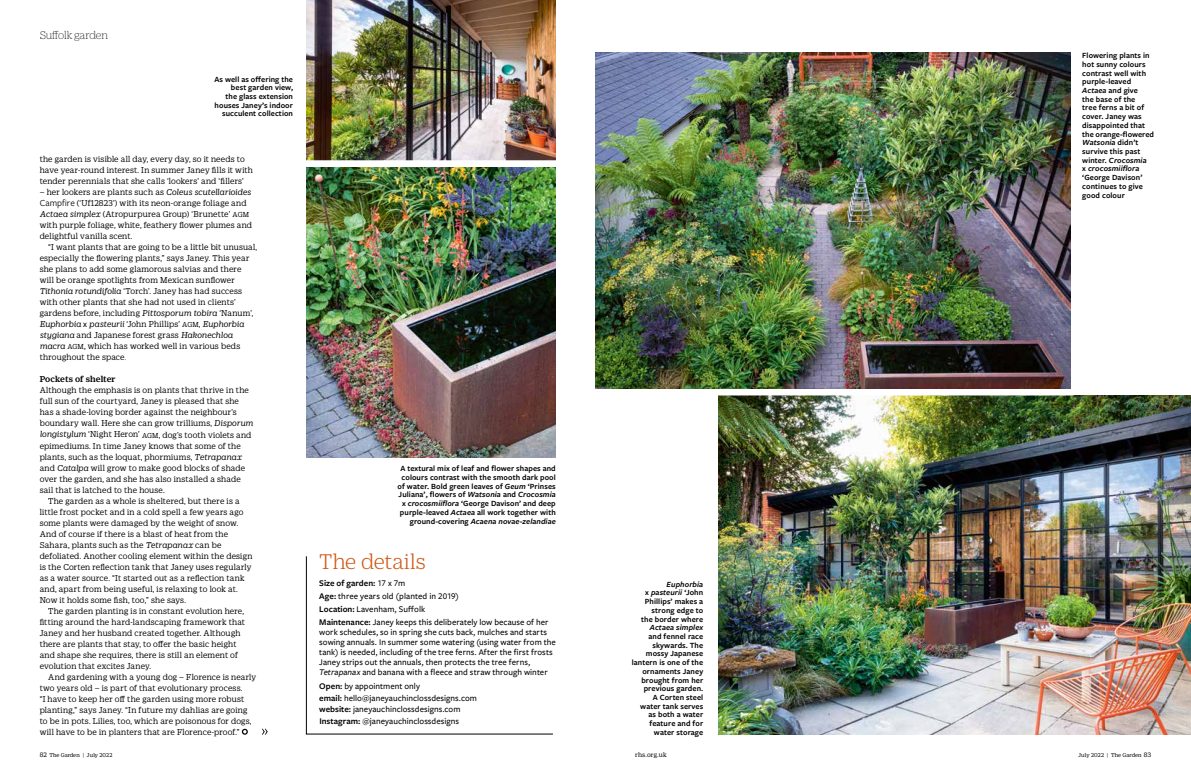
<style>
.page{position:relative;width:1191px;height:783px;background:#fff}
.page>*{position:absolute;margin:0;border:0;box-sizing:border-box;transform-origin:0 0}
.t1{font:300 23px "Duplicate Ionic";letter-spacing:-.005em;color:#cf5715}
.t2{font:100 12px "Duplicate Ionic";letter-spacing:-.02em;color:#000}
.t3{font:9.2px/11px "Duplicate Ionic";letter-spacing:.005em;color:#000}
.t4{font:500 9.2px "Duplicate Ionic";color:#000}
.t5{font:500 9px/10px "Freight Sans Pro";letter-spacing:.005em;color:#000}
.t6{font:600 8.2px/8.7px "Freight Sans Pro";letter-spacing:.01em;color:#000;text-align:right}
.t7{font:italic 600 8.2px "Freight Sans Pro";letter-spacing:.01em;color:#000}
.t8{font:7px "Duplicate Ionic";letter-spacing:.015em;color:#000}
.t9{font:6px "Duplicate Ionic";letter-spacing:.005em;color:#000}
.s1{font-style:italic}
.s2{font-family:"Freight Sans Pro";font-size:9.6px}
.s3{font-family:"Duplicate Ionic Book SC850";font-size:7.9px}
.s4{font-family:"Freight Sans Pro";font-weight:500}
.s5{color:#7e4b9e}
.s6{font-weight:600}
.s7{font-size:7px}
</style>
<div class="page">
<img style="left:306px;top:168px;width:250px;height:289px">
<img style="left:595px;top:52px;width:475px;height:336px">
<svg style="left:262px;top:728px;width:6px;height:6px"></svg>
<img style="left:306px;top:0;width:250px;height:160px">
<img style="left:718px;top:395px;width:473px;height:339px">
<svg style="left:242px;top:728px;width:6px;height:6px"></svg>
<svg style="left:306px;top:556px;width:247px;height:178px"></svg>
<h2 class="t2" style="left:40px;top:27px;width:70px">Suffolk garden</h2>
<p class="t6" style="left:214px;top:74px;width:80px">As well as offering the best garden view,<br>the glass extension houses Janey’s indoor succulent collection</p>
<p class="t3" style="left:40px;top:153px;width:215px">the garden is visible all day, every day, so it needs to have year-round interest. In summer Janey fills it with tender perennials that she calls ‘lookers’ and ‘fillers’</p>
<p class="t3" style="left:40px;top:186px;width:214px">– her lookers are plants such as <span class="s1">Coleus scutellarioides </span><span class="s2">Campfire</span> (‘Uf12823’) with its neon-orange foliage and <span class="s1">Actaea simplex</span> (Atropurpurea Group) ‘Brunette’ <span class="s3">AGM </span>with purple foliage, white, feathery flower plumes and delightful vanilla scent.</p>
<p class="t3" style="left:40px;top:241px;width:219px;text-indent:9px">“I want plants that are going to be a little bit unusual, especially the flowering plants,” says Janey. This year she plans to add some glamorous salvias and there will be orange spotlights from Mexican sunflower <span class="s1">Tithonia rotundifolia</span> ‘Torch’. Janey has had success with other plants that she had not used in clients’ gardens before, including <span class="s1">Pittosporum tobira</span> ‘Nanum’, <span class="s1">Euphorbia</span> <span class="s4">x</span> <span class="s1">pasteurii</span> ‘John Phillips’ <span class="s3">AGM</span>, <span class="s1">Euphorbia stygiana</span> and Japanese forest grass <span class="s1">Hakonechloa macra</span> <span class="s3">AGM</span><span class="s1">,</span> which has worked well in various beds throughout the space<span class="s5">.</span></p>
<p class="t4" style="left:40px;top:373px;width:77px">Pockets of shelter</p>
<p class="t3" style="left:40px;top:384px;width:215px">Although the emphasis is on plants that thrive in the full sun of the courtyard, Janey is pleased that she has a shade-loving border against the neighbour’s boundary wall. Here she can grow trilliums, <span class="s1">Disporum longistylum</span> ‘Night Heron’ <span class="s3">AGM</span>, dog’s tooth violets and epimediums. In time Janey knows that some of the plants, such as the loquat, phormiums, <span class="s1">Tetrapanax </span>and <span class="s1">Catalpa</span> will grow to make good blocks of shade over the garden, and she has also installed a shade sail that is latched to the house.</p>
<p class="t3" style="left:40px;top:494px;width:214px;text-indent:9px">The garden as a whole is sheltered, but there is a little frost pocket and in a cold spell a few years ago some plants were damaged by the weight of snow.<br>And of course if there is a blast of heat from the Sahara, plants such as the <span class="s1">Tetrapanax</span> can be defoliated. Another cooling element within the design is the Corten reflection tank that Janey uses regularly as a water source. “It started out as a reflection tank and, apart from being useful, is relaxing to look at.<br>Now it holds some fish, too,” she says.</p>
<p class="t3" style="left:40px;top:604px;width:207px;text-indent:9px">The garden planting is in constant evolution here, fitting around the hard-landscaping framework that Janey and her husband created together. Although there are plants that stay, to offer the basic height and shape she requires, there is still an element of evolution that excites Janey.</p>
<p class="t3" style="left:40px;top:670px;width:218px;text-indent:9px">And gardening with a young dog – Florence is nearly two years old – is part of that evolutionary process.<br>“I have to keep her off the garden using more robust planting,” says Janey. “In future my dahlias are going to be in pots. Lilies, too, which are poisonous for dogs, will have to be in planters that are Florence-proof.”</p>
<p class="t6" style="left:397px;top:464px;width:160px">A textural mix of leaf and flower shapes and colours contrast with the smooth dark pool of water. Bold green leaves of <span class="s1">Geum</span> ‘Prinses Juliana’, flowers of <span class="s1">Watsonia</span> and <span class="s1">Crocosmia </span>x <span class="s1">crocosmiiflora</span> ‘George Davison’ and deep purple-leaved <span class="s1">Actaea</span> all work together with ground-covering <span class="s1">Acaena novae-zelandiae</span></p>
<h1 class="t1" style="left:319px;top:546px;width:108px">The details</h1>
<p class="t5" style="left:319px;top:576px;width:231px;line-height:12.8px"><span class="s6">Size of garden:</span> 17 x 7m<br><span class="s6">Age:</span> three years old (planted in 2019)<br><span class="s6">Location:</span> Lavenham, Suffolk<br><span class="s6">Maintenance:</span> Janey keeps this deliberately low because of her</p>
<p class="t5" style="left:319px;top:626px;width:238px">work schedules, so in spring she cuts back, mulches and starts sowing annuals. In summer some watering (using water from the tank) is needed, including of the tree ferns. After the first frosts Janey strips out the annuals, then protects the tree ferns, <span class="s1">Tetrapanax</span> and banana with a fleece and straw through winter</p>
<p class="t5" style="left:319px;top:680px;width:159px;line-height:11.5px"><span class="s6">Open:</span> by appointment only<br><span class="s6">email:</span> hello@janeyauchinclossdesigns.com <span class="s6">website:</span> janeyauchinclossdesigns.com <span class="s6">Instagram:</span> @janeyauchinclossdesigns</p>
<p class="t6" style="left:641px;top:579px;width:64px"><span class="s1">Euphorbia<br></span>x <span class="s1">pasteurii</span> ‘John<br>Phillips’ makes a strong edge to the border where</p>
<p class="t7" style="left:650px;top:622px;width:55px">Actaea simplex</p>
<p class="t6" style="left:632px;top:631px;width:73px">and fennel race skywards. The mossy Japanese lantern is one of the ornaments Janey brought from her previous garden.<br>A Corten steel water tank serves as both a water feature and for water storage</p>
<p class="t6" style="left:1082px;top:51px;width:73px;text-align:left">Flowering plants in hot sunny colours contrast well with purple-leaved<br><span class="s1">Actaea</span> and give<br>the base of the<br>tree ferns a bit of cover. Janey was disappointed that the orange-flowered<br><span class="s1">Watsonia</span> didn’t survive this past winter. <span class="s1">Crocosmia<br></span>x <span class="s1">crocosmiiflora </span>‘George Davison’ continues to give good colour</p>
<p class="t8" style="left:635px;top:749px;width:33px">rhs.org.uk</p>
<p class="t9" style="left:40px;top:750px;width:74px"><span class="s7">82</span> The Garden | July 2022</p>
<p class="t9" style="left:1078px;top:750px;width:74px">July 2022 | The Garden <span class="s7">83</span></p>
</div>
